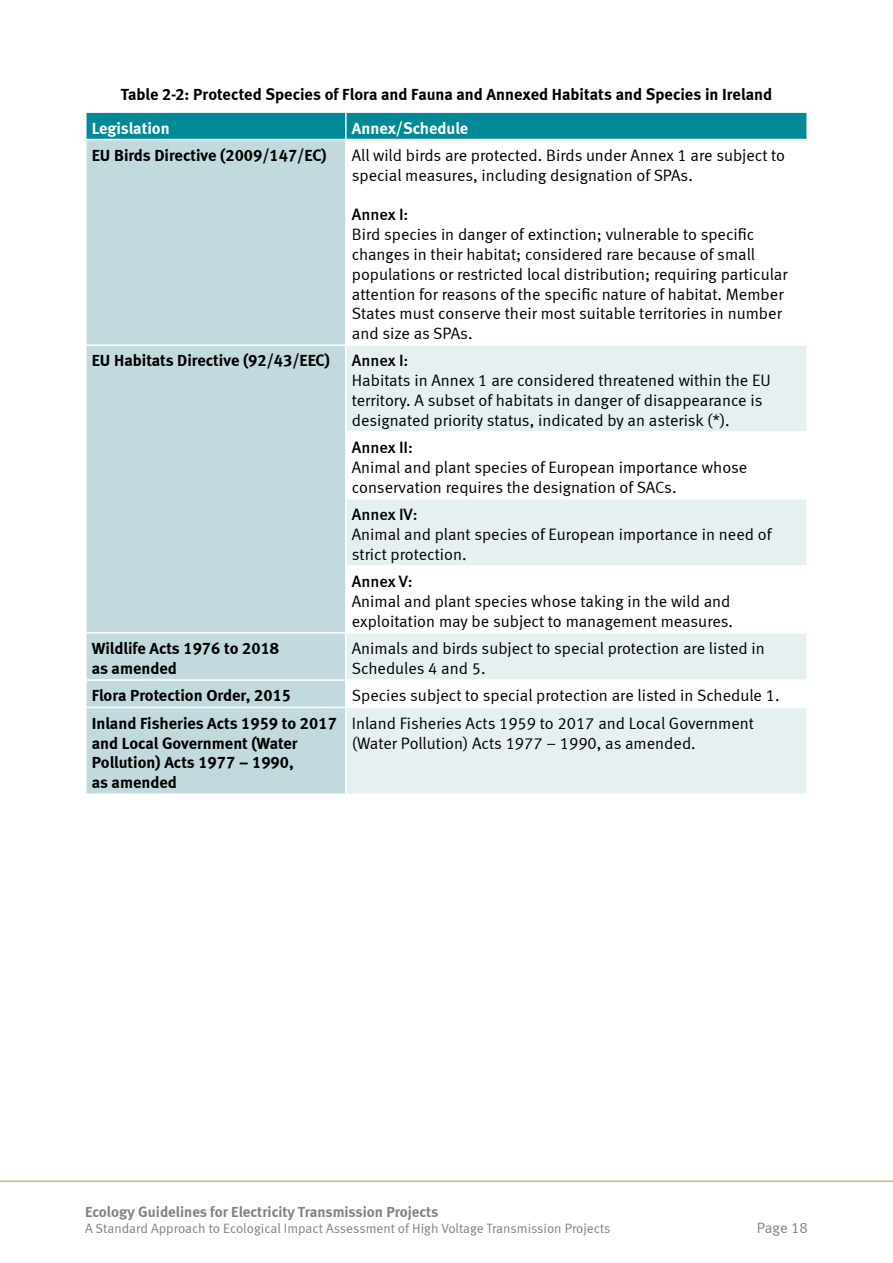
<style>
.page{position:relative;width:893px;height:1263px;background:#fff}
.page>*{position:absolute;margin:0;border:0;box-sizing:border-box;transform-origin:0 0}
.t1{font:16.5px/19.8px "Meta Normal LF";color:#000}
.t2{font:16.5px/19.8px "Meta Bold LF";color:#000}
.t3{font:16.5px "Meta Medium LF";color:#000}
.t4{font:16.5px "Meta Bold LF";color:#fff}
.t5{font:15px "Meta Bold LF";color:#808285}
.t6{font:15px "Meta Normal LF";letter-spacing:-.005em;color:#808285}
.t7{font:13.5px "Meta Normal LF";color:#808285}
</style>
<div class="page">
<hr style="left:0;top:1180px;width:893px;height:2px;background:#ccb87c">
<div style="left:87px;top:113px;width:719px;height:26px;background:#008996"></div>
<div style="left:87px;top:140px;width:258px;height:653px;background:#c2dadd"></div>
<svg style="left:347px;top:346px;width:459px;height:447px;fill:#e6f0f1"></svg>
<hr style="left:345px;top:113px;width:2px;height:26px;background:#fff">
<hr style="left:85px;top:344px;width:261px;height:2px;background:#fff">
<hr style="left:345px;top:431px;width:463px;height:2px;background:#fff">
<hr style="left:345px;top:498px;width:463px;height:2px;background:#fff">
<hr style="left:345px;top:565px;width:463px;height:2px;background:#fff">
<hr style="left:85px;top:632px;width:261px;height:2px;background:#fff">
<hr style="left:346px;top:632px;width:462px;height:2px;background:#fff">
<hr style="left:85px;top:679px;width:261px;height:2px;background:#fff">
<hr style="left:346px;top:679px;width:462px;height:2px;background:#fff">
<hr style="left:85px;top:707px;width:261px;height:1px;background:#fff">
<hr style="left:346px;top:707px;width:462px;height:1px;background:#fff">
<p class="t2" style="left:121px;top:85px;width:653px">Table 2-2: Protected Species of Flora and Fauna and Annexed Habitats and Species in Ireland</p>
<p class="t4" style="left:92px;top:118px;width:79px">Legislation</p>
<p class="t4" style="left:352px;top:118px;width:118px">Annex/Schedule</p>
<p class="t2" style="left:92px;top:145px;width:236px">EU Birds Directive (2009/147/EC)</p>
<p class="t1" style="left:352px;top:145px;width:435px">All wild birds are protected. Birds under Annex 1 are subject to special measures, including designation of SPAs.</p>
<p class="t3" style="left:352px;top:205px;width:58px">Annex I:</p>
<p class="t1" style="left:352px;top:224px;width:437px">Bird species in danger of extinction; vulnerable to specific changes in their habitat; considered rare because of small populations or restricted local distribution; requiring particular attention for reasons of the specific nature of habitat. Member States must conserve their most suitable territories in number and size as SPAs.</p>
<p class="t2" style="left:92px;top:351px;width:240px">EU Habitats Directive (92/43/EEC)</p>
<p class="t3" style="left:352px;top:351px;width:58px">Annex I:</p>
<p class="t1" style="left:352px;top:370px;width:420px">Habitats in Annex 1 are considered threatened within the EU territory. A subset of habitats in danger of disappearance is designated priority status, indicated by an asterisk (*).</p>
<p class="t3" style="left:352px;top:438px;width:63px">Annex II:</p>
<p class="t1" style="left:352px;top:457px;width:397px">Animal and plant species of European importance whose conservation requires the designation of SACs.</p>
<p class="t3" style="left:352px;top:505px;width:67px">Annex IV:</p>
<p class="t1" style="left:352px;top:524px;width:421px">Animal and plant species of European importance in need of strict protection.</p>
<p class="t3" style="left:352px;top:572px;width:62px">Annex V:</p>
<p class="t1" style="left:352px;top:591px;width:383px">Animal and plant species whose taking in the wild and exploitation may be subject to management measures.</p>
<p class="t2" style="left:92px;top:638px;width:189px">Wildlife Acts 1976 to 2018 as amended</p>
<p class="t1" style="left:352px;top:638px;width:415px">Animals and birds subject to special protection are listed in<br>Schedules 4 and 5.</p>
<p class="t2" style="left:92px;top:685px;width:201px">Flora Protection Order, 2015</p>
<p class="t1" style="left:352px;top:685px;width:429px">Species subject to special protection are listed in Schedule 1.</p>
<p class="t2" style="left:92px;top:713px;width:247px">Inland Fisheries Acts 1959 to 2017 and Local Government (Water<br>Pollution) Acts 1977 – 1990,<br>as amended</p>
<p class="t1" style="left:352px;top:713px;width:404px">Inland Fisheries Acts 1959 to 2017 and Local Government (Water Pollution) Acts 1977 – 1990, as amended.</p>
<p class="t5" style="left:85px;top:1202px;width:355px">Ecology Guidelines for Electricity Transmission Projects</p>
<p class="t7" style="left:85px;top:1220px;width:527px">A Standard Approach to Ecological Impact Assessment of High Voltage Transmission Projects</p>
<p class="t6" style="left:757px;top:1219px;width:53px">Page 18</p>
</div>
